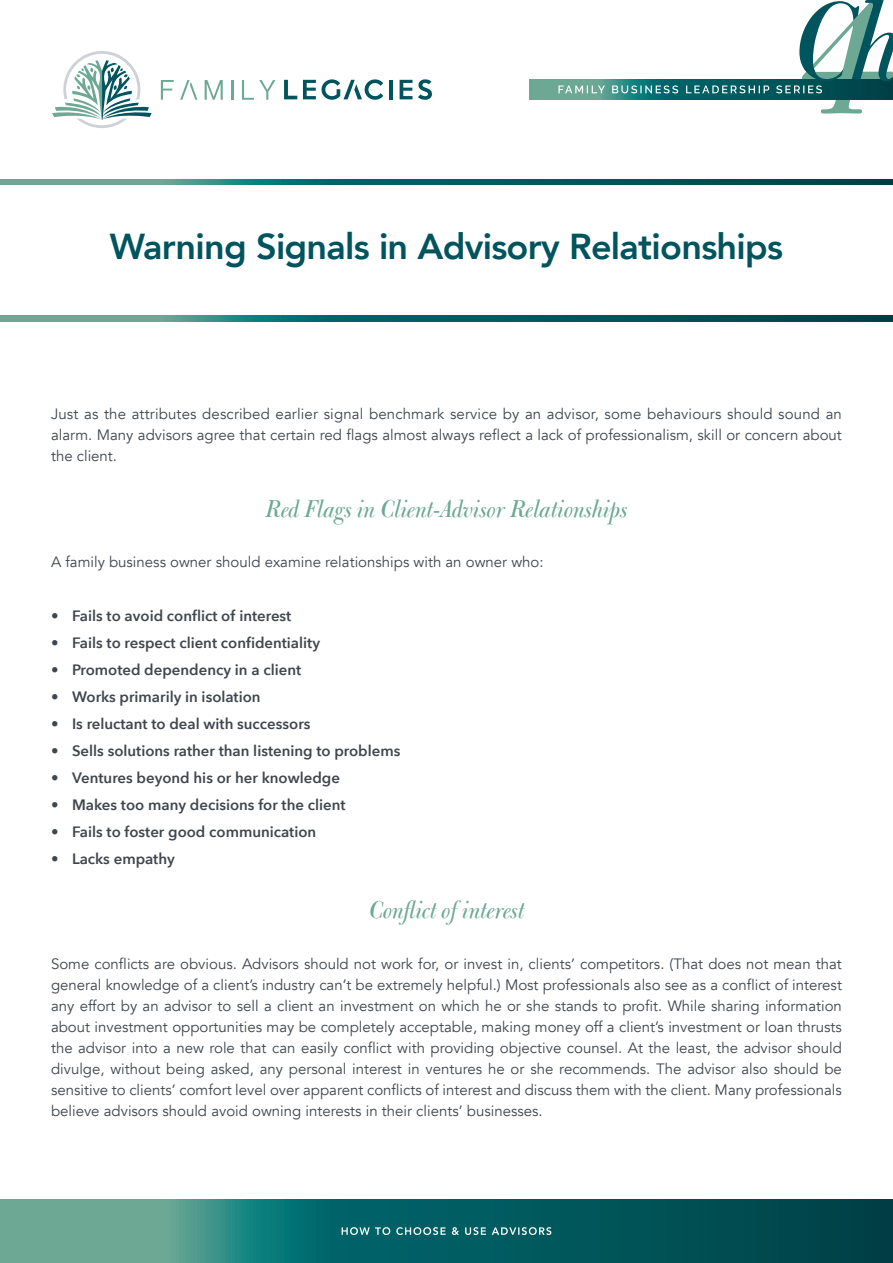
<style>
.page{position:relative;width:893px;height:1263px;background:#fff}
.page>*{position:absolute;margin:0;border:0;box-sizing:border-box;transform-origin:0 0}
.t1{font:800 36px "Avenir";letter-spacing:-.02em;color:#00545e}
.t2{font:italic 27px "Bulmer MT Display";color:#6da895}
.t3{font:15px/21px "Avenir";color:#3f464d}
.t4{font:600 15px "Avenir Next";color:#3f464d}
</style>
<div class="page">
<svg style="left:52px;top:51px;width:100px;height:77px"></svg>
<svg style="left:284px;top:80px;width:13px;height:19px"></svg>
<hr style="left:389px;top:80px;width:3px;height:19px;background:#00545e">
<svg style="left:400px;top:80px;width:12px;height:19px"></svg>
<svg style="left:418px;top:79px;width:14px;height:21px"></svg>
<svg style="left:303px;top:79px;width:80px;height:21px"></svg>
<svg style="left:161px;top:80px;width:13px;height:20px"></svg>
<svg style="left:180px;top:80px;width:17px;height:20px"></svg>
<svg style="left:205px;top:80px;width:18px;height:20px"></svg>
<hr style="left:231px;top:80px;width:2px;height:20px;background:#6da895">
<svg style="left:242px;top:80px;width:33px;height:20px"></svg>
<div style="left:530px;top:79px;width:363px;height:21px;background:#6da895"></div>
<svg style="left:558px;top:0;width:335px;height:114px"></svg>
<svg style="left:0;top:1199px;width:893px;height:64px"></svg>
<svg style="left:342px;top:1227px;width:209px;height:8px"></svg>
<svg style="left:0;top:179px;width:893px;height:6px"></svg>
<svg style="left:0;top:316px;width:893px;height:5px"></svg>
<p class="t1" style="left:110px;top:219px;width:675px">Warning Signals in Advisory Relationships</p>
<p class="t3" style="left:51px;top:404px;width:792px">Just as the attributes described earlier signal benchmark service by an advisor, some behaviours should sound an</p>
<p class="t3" style="left:51px;top:425px;width:792px">alarm. Many advisors agree that certain red flags almost always reflect a lack of professionalism, skill or concern about the client.</p>
<p class="t2" style="left:266px;top:492px;width:363px">Red Flags in Client-Advisor Relationships</p>
<p class="t3" style="left:51px;top:551px;width:494px">A family business owner should examine relationships with an owner who:</p>
<p class="t4" style="left:51px;top:603px;width:242px">• Fails to avoid conflict of interest</p>
<p class="t4" style="left:51px;top:630px;width:271px">• Fails to respect client confidentiality</p>
<p class="t4" style="left:51px;top:657px;width:252px">• Promoted dependency in a client</p>
<p class="t4" style="left:51px;top:684px;width:211px">• Works primarily in isolation</p>
<p class="t4" style="left:51px;top:711px;width:261px">• Is reluctant to deal with successors</p>
<p class="t4" style="left:51px;top:738px;width:351px">• Sells solutions rather than listening to problems</p>
<p class="t4" style="left:51px;top:765px;width:290px">• Ventures beyond his or her knowledge</p>
<p class="t4" style="left:51px;top:792px;width:296px">• Makes too many decisions for the client</p>
<p class="t4" style="left:51px;top:819px;width:267px">• Fails to foster good communication</p>
<p class="t4" style="left:51px;top:846px;width:125px">• Lacks empathy</p>
<p class="t2" style="left:369px;top:893px;width:157px">Conflict of interest</p>
<p class="t3" style="left:51px;top:954px;width:792px;text-align:justify">Some conflicts are obvious. Advisors should not work for, or invest in, clients’ competitors. (That does not mean that general knowledge of a client’s industry can’t be extremely helpful.) Most professionals also see as a conflict of interest any effort by an advisor to sell a client an investment on which he or she stands to profit. While sharing information about investment opportunities may be completely acceptable, making money off a client’s investment or loan thrusts the advisor into a new role that can easily conflict with providing objective counsel. At the least, the advisor should</p>
<p class="t3" style="left:51px;top:1059px;width:792px">divulge, without being asked, any personal interest in ventures he or she recommends. The advisor also should be</p>
<p class="t3" style="left:51px;top:1080px;width:792px">sensitive to clients’ comfort level over apparent conflicts of interest and discuss them with the client. Many professionals believe advisors should avoid owning interests in their clients’ businesses.</p>
</div>
